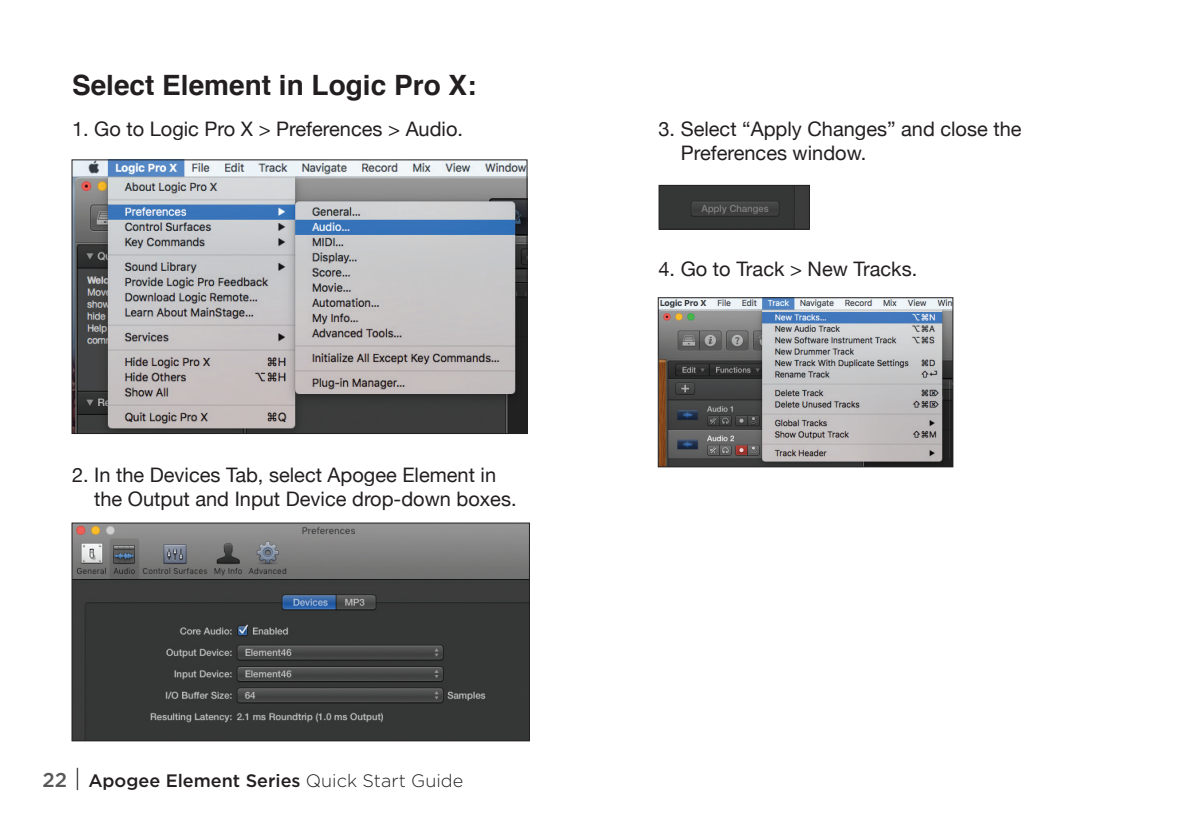
<style>
.page{position:relative;width:1188px;height:828px;background:#fff}
.page>*{position:absolute;margin:0;border:0;box-sizing:border-box;transform-origin:0 0}
.t1{font:700 28px "Helvetica";color:#231f20}
.t2{font:20px/24px "Helvetica Neue";color:#231f20}
.t3{font:500 18px "Gotham";color:#231f20}
.s1{font-size:20px;color:#57585a}
.s2{font-weight:300;font-size:24px}
.s3{font-weight:300}
</style>
<div class="page">
<img style="left:74px;top:161px;width:452px;height:271px">
<div style="left:72px;top:159px;width:456px;height:275px;border:1px solid #231f20"></div>
<img style="left:74px;top:525px;width:454px;height:214px">
<div style="left:72px;top:523px;width:458px;height:218px;border:1px solid #231f20"></div>
<img style="left:661px;top:187px;width:147px;height:41px">
<div style="left:659px;top:185px;width:151px;height:45px;border:1px solid #231f20"></div>
<img style="left:660px;top:299px;width:291px;height:166px">
<div style="left:658px;top:297px;width:295px;height:170px;border:1px solid #231f20"></div>
<h1 class="t1" style="left:72px;top:63px;width:406px">Select Element in Logic Pro X:</h1>
<p class="t2" style="left:72px;top:118px;width:393px">1. Go to Logic Pro X &gt; Preferences &gt; Audio.</p>
<p class="t2" style="left:681px;top:118px;width:342px;text-indent:-22px">3. Select “Apply Changes” and close the<br>Preferences window.</p>
<p class="t2" style="left:94px;top:464px;width:424px;text-indent:-22px">2. In the Devices Tab, select Apogee Element in the Output and Input Device drop-down boxes.</p>
<p class="t3" style="left:43px;top:770px;width:422px"><span class="s1">22</span> <span class="s2">|</span> Apogee Element Series <span class="s3">Quick Start Guide</span></p>
<p class="t2" style="left:659px;top:258px;width:260px">4. Go to Track &gt; New Tracks.</p>
</div>
